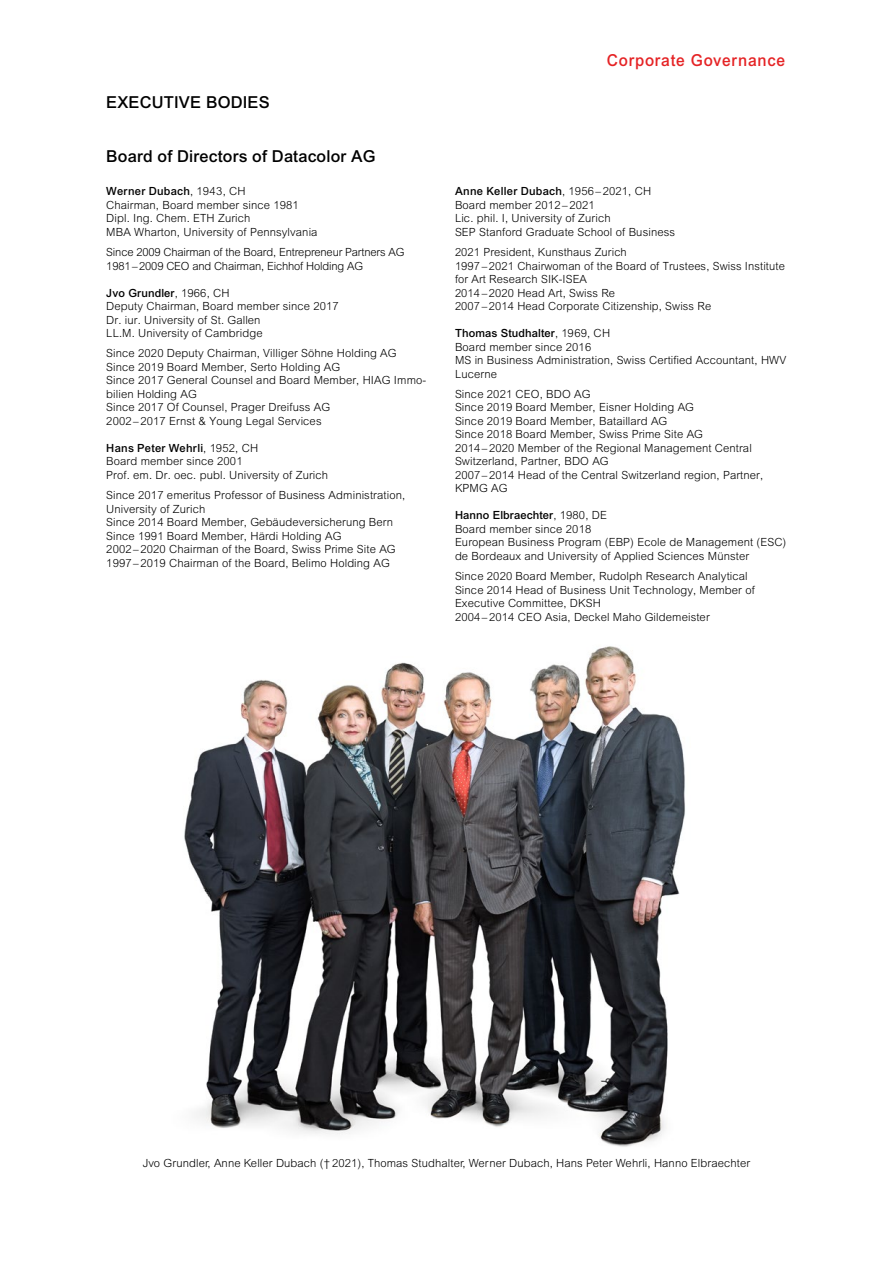
<style>
.page{position:relative;width:893px;height:1263px;background:#fff}
.page>*{position:absolute;margin:0;border:0;box-sizing:border-box;transform-origin:0 0}
.t1{font:500 16.5px "Arial MT Std";letter-spacing:.01em;color:#000}
.t2{font:500 16.5px "Arial MT Std";letter-spacing:.05em;color:#e52325;scale:.95 1}
.t3{font:300 11.25px/13.5px "Arial MT Std";letter-spacing:.01em;color:#000}
.t4{font:300 11.25px/13.5px "Arial MT Std";letter-spacing:-.015em;color:#000}
.s1{font-weight:500}
</style>
<div class="page">
<img style="left:184px;top:646px;width:501px;height:501px">
<h1 class="t1" style="left:106px;top:93px;width:165px">EXECUTIVE BODIES</h1>
<h1 class="t1" style="left:106px;top:147px;width:271px">Board of Directors of Datacolor AG</h1>
<p class="t3" style="left:106px;top:185px;width:213px"><span class="s1">Werner Dubach</span>, 1943, CH<br>Chairman, Board member since 1981<br>Dipl. Ing. Chem. ETH Zurich<br>MBA Wharton, University of Pennsylvania</p>
<p class="t4" style="left:106px;top:245px;width:300px">Since 2009 Chairman of the Board, Entrepreneur Partners AG<br>1981– 2009 CEO and Chairman, Eichhof Holding AG</p>
<p class="t3" style="left:106px;top:286px;width:234px"><span class="s1">Jvo Grundler</span>, 1966, CH<br>Deputy Chairman, Board member since 2017<br>Dr. iur. University of St. Gallen<br>LL.M. University of Cambridge</p>
<p class="t3" style="left:106px;top:347px;width:321px">Since 2020 Deputy Chairman, Villiger Söhne Holding AG Since 2019 Board Member, Serto Holding AG<br>Since 2017 General Counsel and Board Member, HIAG Immo&shy;bilien Holding AG<br>Since 2017 Of Counsel, Prager Dreifuss AG<br>2002 – 2017 Ernst &amp; Young Legal Services</p>
<p class="t3" style="left:106px;top:441px;width:223px"><span class="s1">Hans Peter Wehrli</span>, 1952, CH<br>Board member since 2001<br>Prof. em. Dr. oec. publ. University of Zurich</p>
<p class="t3" style="left:106px;top:488px;width:300px">Since 2017 emeritus Professor of Business Administration, University of Zurich<br>Since 2014 Board Member, Gebäudeversicherung Bern Since 1991 Board Member, Härdi Holding AG<br>2002 – 2020 Chairman of the Board, Swiss Prime Site AG 1997 – 2019 Chairman of the Board, Belimo Holding AG</p>
<h1 class="t2" style="left:607px;top:51px;width:189px">Corporate Governance</h1>
<p class="t3" style="left:455px;top:185px;width:222px"><span class="s1">Anne Keller Dubach</span>, 1956 – 2021, CH Board member 2012 – 2021<br>Lic. phil. I, University of Zurich<br>SEP Stanford Graduate School of Business</p>
<p class="t3" style="left:455px;top:245px;width:331px">2021 President, Kunsthaus Zurich<br>1997 – 2021 Chairwoman of the Board of Trustees, Swiss Institute for Art Research SIK-ISEA<br>2014 – 2020 Head Art, Swiss Re<br>2007 – 2014 Head Corporate Citizenship, Swiss Re</p>
<p class="t3" style="left:455px;top:326px;width:333px"><span class="s1">Thomas Studhalter</span>, 1969, CH<br>Board member since 2016<br>MS in Business Administration, Swiss Certified Accountant, HWV<br>Lucerne</p>
<p class="t3" style="left:455px;top:387px;width:310px">Since 2021 CEO, BDO AG<br>Since 2019 Board Member, Eisner Holding AG<br>Since 2019 Board Member, Bataillard AG<br>Since 2018 Board Member, Swiss Prime Site AG<br>2014 – 2020 Member of the Regional Management Central Switzerland, Partner, BDO AG<br>2007 – 2014 Head of the Central Switzerland region, Partner, KPMG AG</p>
<p class="t3" style="left:455px;top:509px;width:333px"><span class="s1">Hanno Elbraechter</span>, 1980, DE<br>Board member since 2018<br>European Business Program (EBP) Ecole de Management (ESC) de Bordeaux and University of Applied Sciences Münster</p>
<p class="t3" style="left:455px;top:569px;width:301px">Since 2020 Board Member, Rudolph Research Analytical Since 2014 Head of Business Unit Technology, Member of Executive Committee, DKSH<br>2004 – 2014 CEO Asia, Deckel Maho Gildemeister</p>
<p class="t3" style="left:143px;top:1156px;width:609px">Jvo Grundler, Anne Keller Dubach († 2021), Thomas Studhalter, Werner Dubach, Hans Peter Wehrli, Hanno Elbraechter</p>
</div>
